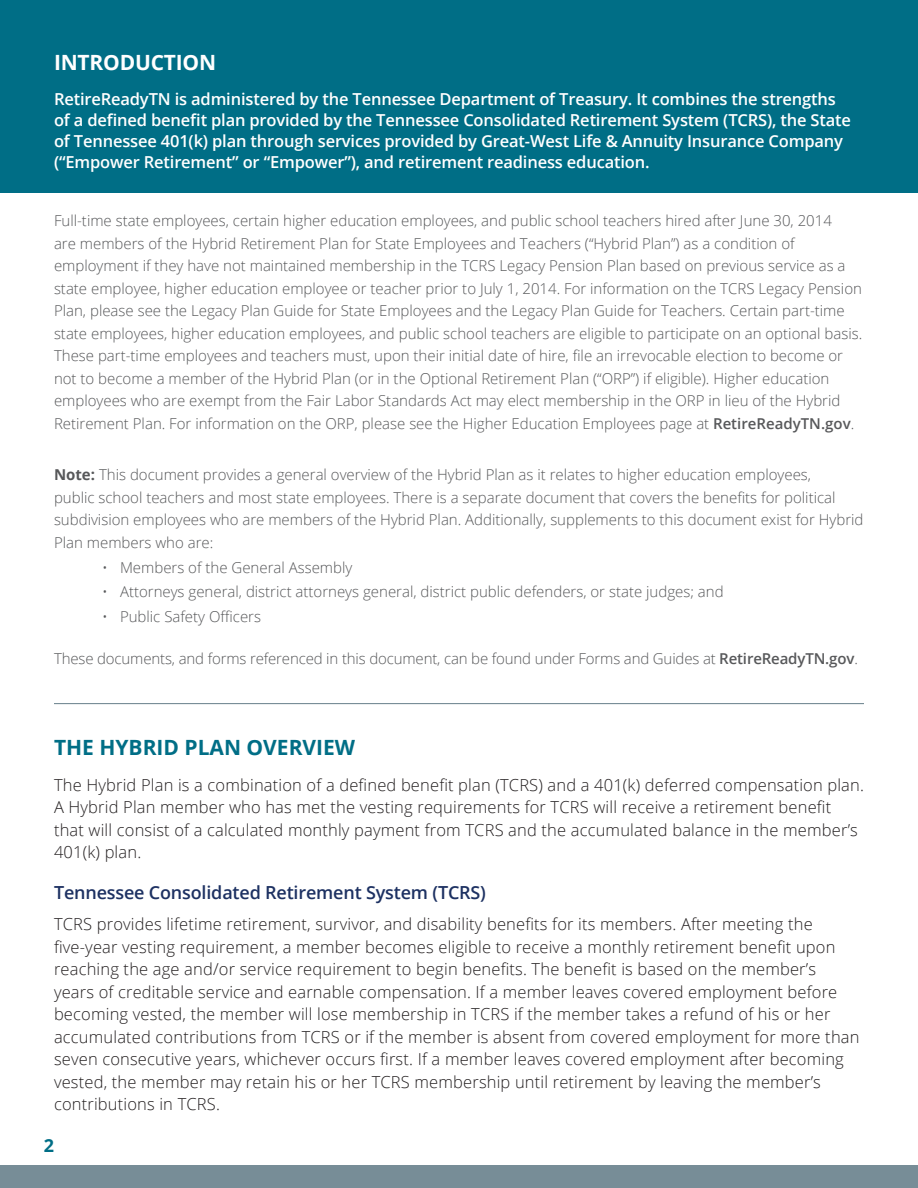
<style>
.page{position:relative;width:918px;height:1188px;background:#fff}
.page>*{position:absolute;margin:0;border:0;box-sizing:border-box;transform-origin:0 0}
.t1{font:700 21px "Open Sans";color:#006e86}
.Intro{font:700 21px "Open Sans";letter-spacing:-.01em;color:#fff}
.Subheader{font:600 18px "Open Sans";letter-spacing:-.01em;color:#1d3162}
.t2{font:700 18px "Open Sans";color:#006e86}
.Body{font:300 16.5px/22.5px "Open Sans";letter-spacing:.01em;color:#231f20}
.Intro-2{font:600 16.5px/21px "Open Sans";letter-spacing:-.01em;color:#fff}
.Intro-3{font:300 15px/22.5px "Open Sans";color:#57585a}
.s1{font-weight:600}
.s2{font-weight:700}
</style>
<div class="page">
<div style="left:0;top:0;width:918px;height:192px;background:#006e86"></div>
<div style="left:0;top:1165px;width:918px;height:23px;background:#778d97"></div>
<hr style="left:54px;top:703px;width:810px;height:1px;background:#778d97">
<p class="Intro" style="left:54px;top:48px;width:164px">INTRODUCTION</p>
<p class="Intro-2" style="left:54px;top:88px;width:799px">RetireReadyTN is administered by the Tennessee Department of Treasury. It combines the strengths of a defined benefit plan provided by the Tennessee Consolidated Retirement System (TCRS), the State of Tennessee 401(k) plan through services provided by Great-West Life &amp; Annuity Insurance Company (“Empower Retirement” or “Empower”), and retirement readiness education.</p>
<p class="Intro-3" style="left:54px;top:209px;width:810px">Full-time state employees, certain higher education employees, and public school teachers hired after June 30, 2014<br>are members of the Hybrid Retirement Plan for State Employees and Teachers (“Hybrid Plan”) as a condition of employment if they have not maintained membership in the TCRS Legacy Pension Plan based on previous service as a state employee, higher education employee or teacher prior to July 1, 2014. For information on the TCRS Legacy Pension Plan, please see the Legacy Plan Guide for State Employees and the Legacy Plan Guide for Teachers. Certain part-time state employees, higher education employees, and public school teachers are eligible to participate on an optional basis.<br>These part-time employees and teachers must, upon their initial date of hire, file an irrevocable election to become or not to become a member of the Hybrid Plan (or in the Optional Retirement Plan (“ORP”) if eligible). Higher education employees who are exempt from the Fair Labor Standards Act may elect membership in the ORP in lieu of the Hybrid Retirement Plan. For information on the ORP, please see the Higher Education Employees page at <span class="s1">RetireReadyTN.gov</span>.</p>
<p class="Intro-3" style="left:54px;top:463px;width:811px"><span class="s2">Note:</span> This document provides a general overview of the Hybrid Plan as it relates to higher education employees,<br>public school teachers and most state employees. There is a separate document that covers the benefits for political subdivision employees who are members of the Hybrid Plan. Additionally, supplements to this document exist for Hybrid Plan members who are:</p>
<p class="Intro-3" style="left:102px;top:555px;width:252px">• Members of the General Assembly</p>
<p class="Intro-3" style="left:102px;top:580px;width:623px">• Attorneys general, district attorneys general, district public defenders, or state judges; and</p>
<p class="Intro-3" style="left:102px;top:605px;width:161px">• Public Safety Officers</p>
<p class="Intro-3" style="left:54px;top:647px;width:805px">These documents, and forms referenced in this document, can be found under Forms and Guides at <span class="s1">RetireReadyTN.gov</span>.</p>
<p class="t1" style="left:54px;top:733px;width:303px">THE HYBRID PLAN OVERVIEW</p>
<p class="Body" style="left:54px;top:773px;width:812px">The Hybrid Plan is a combination of a defined benefit plan (TCRS) and a 401(k) deferred compensation plan.<br>A Hybrid Plan member who has met the vesting requirements for TCRS will receive a retirement benefit that will consist of a calculated monthly payment from TCRS and the accumulated balance in the member’s 401(k) plan.</p>
<p class="Subheader" style="left:54px;top:880px;width:433px">Tennessee Consolidated Retirement System (TCRS)</p>
<p class="Body" style="left:54px;top:913px;width:807px">TCRS provides lifetime retirement, survivor, and disability benefits for its members. After meeting the five-year vesting requirement, a member becomes eligible to receive a monthly retirement benefit upon reaching the age and/or service requirement to begin benefits. The benefit is based on the member’s years of creditable service and earnable compensation. If a member leaves covered employment before becoming vested, the member will lose membership in TCRS if the member takes a refund of his or her accumulated contributions from TCRS or if the member is absent from covered employment for more than seven consecutive years, whichever occurs first. If a member leaves covered employment after becoming vested, the member may retain his or her TCRS membership until retirement by leaving the member’s contributions in TCRS.</p>
<p class="t2" style="left:44px;top:1133px;width:12px">2</p>
</div>
